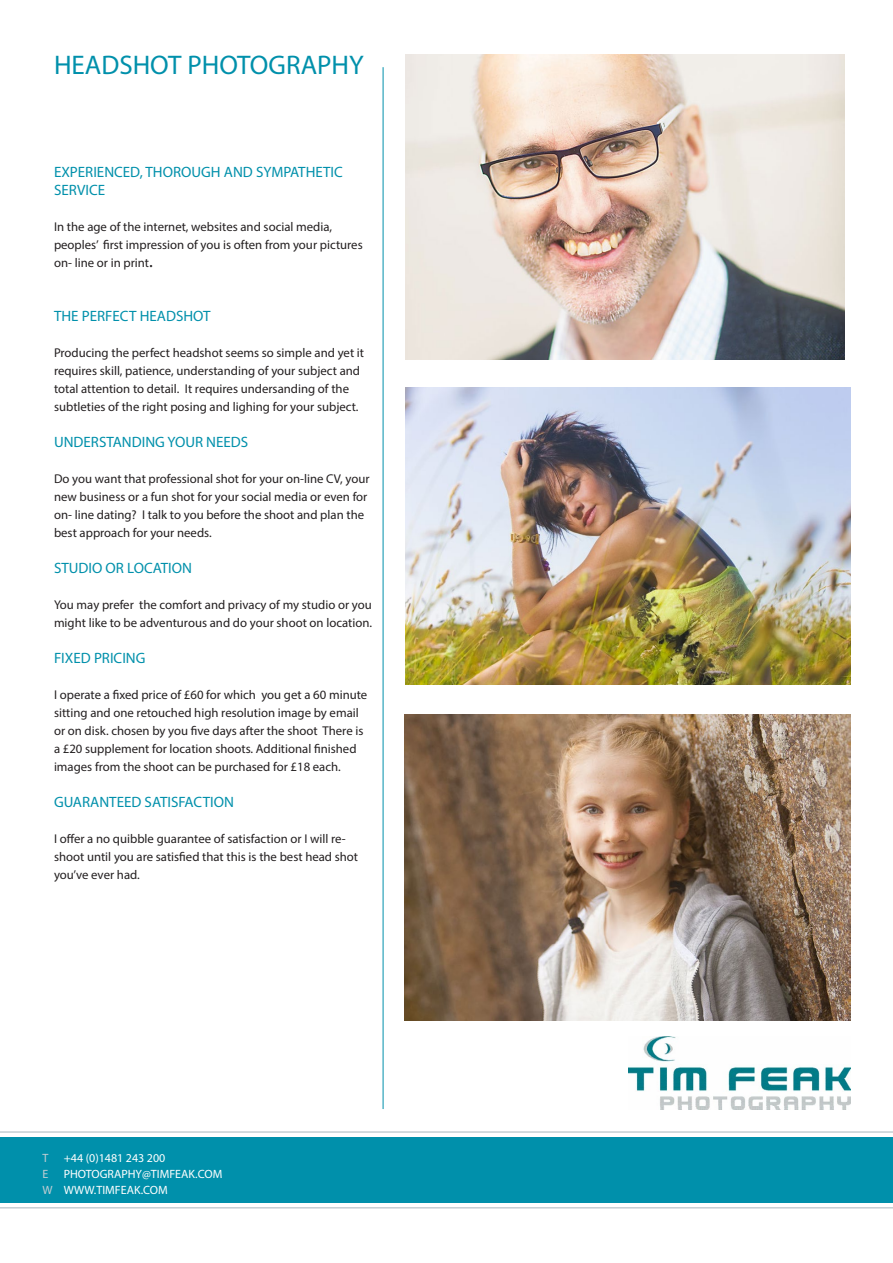
<style>
.page{position:relative;width:893px;height:1263px;background:#fff}
.page>*{position:absolute;margin:0;border:0;box-sizing:border-box;transform-origin:0 0}
.t1{font:27px "Myriad Pro";color:#0090ab}
.t2{font:15px/18px "Myriad Pro";color:#0090ab}
.t3{font:12.75px/18px "Myriad Pro";color:#231f20}
.t4{font:12px "Myriad Pro";color:#fff}
.t5{font:12px "Myriad Pro";color:#c4ced3}
.s1{font-size:18px}
.s2{color:#c4ced3}
</style>
<div class="page">
<img style="left:629px;top:1037px;width:222px;height:72px">
<hr style="left:383px;top:67px;width:1px;height:1042px;background:#0090ab">
<hr style="left:0;top:1207px;width:893px;height:1px;background:#c4ced3">
<hr style="left:0;top:1131px;width:893px;height:2px;background:#c4ced3">
<div style="left:0;top:1137px;width:893px;height:65px;background:#0090ab"></div>
<img style="left:405px;top:388px;width:445px;height:296px">
<img style="left:405px;top:54px;width:440px;height:305px">
<img style="left:404px;top:715px;width:446px;height:305px">
<p class="t1" style="left:54px;top:49px;width:311px">HEADSHOT PHOTOGRAPHY</p>
<p class="t2" style="left:54px;top:163px;width:290px">EXPERIENCED, THOROUGH AND SYMPATHETIC<br>SERVICE</p>
<p class="t3" style="left:54px;top:217px;width:310px">In the age of the internet, websites and social media, peoples’ first impression of you is often from your pictures on- line or in print<span class="s1">.</span></p>
<p class="t2" style="left:54px;top:307px;width:158px">THE PERFECT HEADSHOT</p>
<p class="t3" style="left:54px;top:343px;width:312px">Producing the perfect headshot seems so simple and yet it requires skill, patience, understanding of your subject and total attention to detail. It requires undersanding of the subtleties of the right posing and lighing for your subject.</p>
<p class="t2" style="left:54px;top:433px;width:196px">UNDERSTANDING YOUR NEEDS</p>
<p class="t3" style="left:54px;top:469px;width:317px">Do you want that professional shot for your on-line CV, your new business or a fun shot for your social media or even for on- line dating? I talk to you before the shoot and plan the best approach for your needs.</p>
<p class="t2" style="left:54px;top:559px;width:140px">STUDIO OR LOCATION</p>
<p class="t3" style="left:54px;top:595px;width:320px">You may prefer the comfort and privacy of my studio or you might like to be adventurous and do your shoot on location.</p>
<p class="t2" style="left:54px;top:649px;width:93px">FIXED PRICING</p>
<p class="t3" style="left:54px;top:685px;width:315px">I operate a fixed price of £60 for which you get a 60 minute sitting and one retouched high resolution image by email or on disk. chosen by you five days after the shoot There is a £20 supplement for location shoots. Additional finished images from the shoot can be purchased for £18 each.</p>
<p class="t2" style="left:54px;top:793px;width:181px">GUARANTEED SATISFACTION</p>
<p class="t3" style="left:54px;top:829px;width:306px">I offer a no quibble guarantee of satisfaction or I will re&shy;shoot until you are satisfied that this is the best head shot you’ve ever had.</p>
<p class="t5" style="left:43px;top:1151px;width:7px">T</p>
<p class="t4" style="left:64px;top:1151px;width:103px">+44 (0)1481 243 200</p>
<p class="t5" style="left:43px;top:1166px;width:7px">E</p>
<p class="t4" style="left:64px;top:1166px;width:160px">PHOTOGRAPHY@TIMFEAK.COM</p>
<p class="t4" style="left:43px;top:1182px;width:127px"><span class="s2">W</span> WWW.TIMFEAK.COM</p>
</div>
